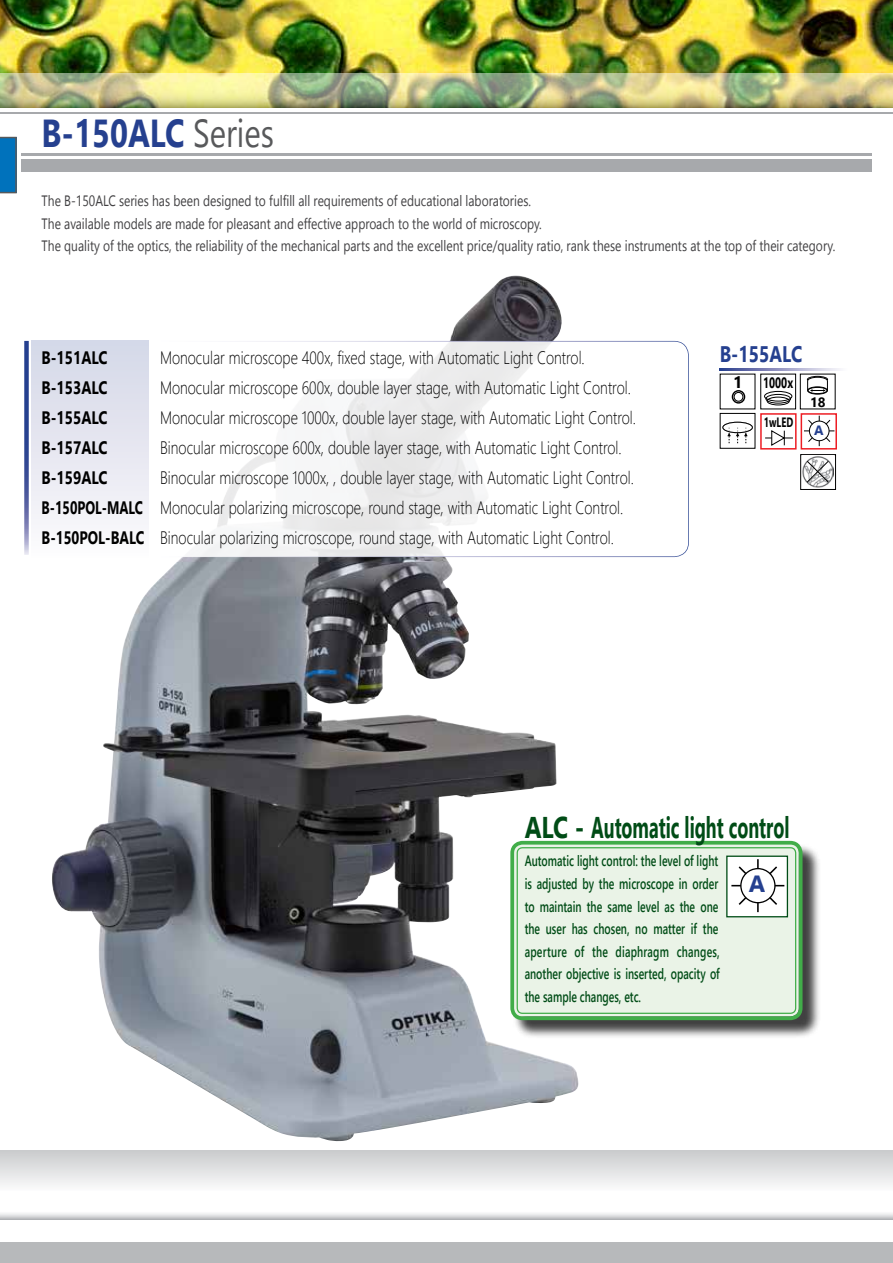
<style>
.page{position:relative;width:893px;height:1263px;background:#fff}
.page>*{position:absolute;margin:0;border:0;box-sizing:border-box;transform-origin:0 0}
.t1{font:700 39px "Segoe UI";color:#25408f;scale:.8 1}
.t2{font:700 30px "Segoe UI";color:#004c16;scale:.8 1}
.t3{font:700 23.4px "Segoe UI";color:#25408f}
.t4{font:700 22.5px "Segoe UI";color:#25408f;scale:.8 1}
.t5{font:300 18px/30px "Segoe UI";color:#000;scale:.8 1}
.t6{font:700 18px "Segoe UI";color:#000;scale:.8 1}
.t7{font:700 16.5px "Segoe UI";color:#000}
.t8{font:15px/22.5px "Segoe UI";color:#414042;scale:.8 1}
.t9{font:600 15px/22.5px "Segoe UI";color:#004c16;text-align:justify;scale:.7 1}
.t10{font:700 15px "Segoe UI";color:#000;scale:.7 1}
.t11{font:700 13.5px "Segoe UI";color:#000;scale:.69 1}
.t12{font:700 13.5px "Segoe UI";color:#000}
.t13{font:700 13.5px "Segoe UI";color:#25408f}
.s1{font-weight:400;color:#58595b}
.s2{font-weight:700}
</style>
<div class="page">
<img style="left:0;top:0;width:893px;height:73px">
<hr style="left:21px;top:154px;width:851px;height:2px;background:#a7a9ac">
<div style="left:21px;top:159px;width:851px;height:13px;background:#a7a9ac"></div>
<svg style="left:0;top:1213px;width:893px;height:6px"></svg>
<div style="left:0;top:1150px;width:893px;height:41px;background:linear-gradient(to bottom,#c9cbcc,#fbfcfc)"></div>
<img style="left:0;top:73px;width:893px;height:34px">
<hr style="left:0;top:112px;width:893px;height:1px;background:#a7a9ac">
<div style="left:0;top:1242px;width:893px;height:21px;background:#b7b9bb"></div>
<div style="left:512px;top:843px;width:309px;height:196px;background:#000;opacity:.75"></div>
<div style="left:514px;top:845px;width:285px;height:171px;background:#eaf3e7;border-radius:9px"></div>
<div style="left:510px;top:841px;width:292px;height:179px;border:4px solid #41ad49;border-radius:10px"></div>
<div style="left:517px;top:847px;width:279px;height:167px;border:1px solid #41ad49;border-radius:5px"></div>
<svg style="left:0;top:137px;width:17px;height:56px"></svg>
<img style="left:51px;top:276px;width:530px;height:865px">
<div style="left:726px;top:855px;width:62px;height:62px;background:#fff;border:1px solid #004c16"></div>
<hr style="left:731px;top:885px;width:53px;height:1px;background:#000">
<svg style="left:737px;top:866px;width:42px;height:39px"></svg>
<hr style="left:757px;top:859px;width:2px;height:53px;background:#000">
<div style="left:741px;top:869px;width:34px;height:34px;background:#fff;border-radius:50%"></div>
<div style="left:740px;top:868px;width:36px;height:35px;border:1px solid #000;border-radius:50%"></div>
<svg style="left:24px;top:341px;width:5px;height:214px"></svg>
<div style="left:32px;top:341px;width:117px;height:216px;background:linear-gradient(to bottom,#d4d7e7,#fbfafc)"></div>
<div style="left:800px;top:454px;width:36px;height:36px;border:1px solid #000"></div>
<img style="left:802px;top:455px;width:31px;height:32px">
<svg style="left:806px;top:460px;width:23px;height:23px"></svg>
<div style="left:801px;top:413px;width:36px;height:37px;border:2px solid #ed1d24"></div>
<hr style="left:804px;top:430px;width:30px;height:1px;background:#000">
<svg style="left:807px;top:419px;width:24px;height:24px"></svg>
<hr style="left:819px;top:416px;width:1px;height:30px;background:#000">
<div style="left:809px;top:421px;width:20px;height:20px;background:#fff;border-radius:50%"></div>
<div style="left:809px;top:421px;width:20px;height:20px;border:1px solid #000;border-radius:50%"></div>
<div style="left:764px;top:391px;width:28px;height:10px;border:1px solid #000;border-radius:50%"></div>
<div style="left:766px;top:394px;width:25px;height:9px;border:1px solid #000;border-radius:50%"></div>
<div style="left:767px;top:397px;width:22px;height:8px;border:1px solid #000;border-radius:50%"></div>
<div style="left:807px;top:387px;width:21px;height:7px;border:1px solid #000;border-radius:50%"></div>
<svg style="left:720px;top:369px;width:120px;height:23px"></svg>
<div style="left:720px;top:413px;width:35px;height:36px;border:1px solid #000"></div>
<svg style="left:723px;top:422px;width:29px;height:11px"></svg>
<div style="left:722px;top:422px;width:31px;height:11px;border:1px solid #000;border-radius:50%"></div>
<svg style="left:727px;top:427px;width:21px;height:16px"></svg>
<div style="left:760px;top:413px;width:37px;height:37px;border:2px solid #ed1d24"></div>
<svg style="left:765px;top:430px;width:28px;height:16px"></svg>
<svg style="left:148px;top:340px;width:541px;height:218px"></svg>
<div style="left:732px;top:390px;width:13px;height:14px;border:1px solid #000;border-radius:50%"></div>
<div style="left:734px;top:392px;width:9px;height:10px;border:1px solid #000;border-radius:50%"></div>
<h1 class="t1" style="left:42px;top:102px;width:292px">B-150ALC <span class="s1">Series</span></h1>
<p class="t8" style="left:42px;top:189px;width:994px">The B-150ALC series has been designed to fulfill all requirements of educational laboratories.<br>The available models are made for pleasant and effective approach to the world of microscopy.<br>The quality of the optics, the reliability of the mechanical parts and the excellent price/quality ratio, rank these instruments at the top of their category.</p>
<p class="t6" style="left:42px;top:343px;width:84px">B-151ALC</p>
<p class="t5" style="left:160px;top:341px;width:532px">Monocular microscope 400x, fixed stage, with Automatic Light Control.</p>
<p class="t6" style="left:42px;top:373px;width:84px">B-153ALC</p>
<p class="t5" style="left:160px;top:371px;width:590px">Monocular microscope 600x, double layer stage, with Automatic Light Control.</p>
<p class="t6" style="left:42px;top:403px;width:84px">B-155ALC</p>
<p class="t5" style="left:160px;top:401px;width:596px">Monocular microscope 1000x, double layer stage, with Automatic Light Control.</p>
<p class="t6" style="left:42px;top:433px;width:84px">B-157ALC</p>
<p class="t5" style="left:160px;top:431px;width:578px">Binocular microscope 600x, double layer stage, with Automatic Light Control.</p>
<p class="t6" style="left:42px;top:463px;width:84px">B-159ALC</p>
<p class="t5" style="left:42px;top:461px;width:742px;text-indent:118px">Binocular microscope 1000x, , double layer stage, with Automatic Light Control.<br><span class="s2">B-150POL-MALC</span> Monocular polarizing microscope, round stage, with Automatic Light Control.<br><span class="s2">B-150POL-BALC</span> Binocular polarizing microscope, round stage, with Automatic Light Control.</p>
<p class="t4" style="left:720px;top:335px;width:105px">B-155ALC</p>
<p class="t7" style="left:733px;top:369px;width:11px">1</p>
<p class="t10" style="left:763px;top:370px;width:44px">1000x</p>
<p class="t11" style="left:764px;top:412px;width:44px">1wLED</p>
<p class="t12" style="left:810px;top:391px;width:17px">18</p>
<p class="t13" style="left:814px;top:419px;width:11px">A</p>
<h2 class="t2" style="left:525px;top:803px;width:332px">ALC - Automatic light control</h2>
<p class="t9" style="left:525px;top:850px;width:280px">Automatic light control: the level of light is adjusted by the microscope in order to maintain the same level as the one the user has chosen, no matter if the aperture of the diaphragm changes, another objective is inserted, opacity of the sample changes, etc.</p>
<p class="t3" style="left:749px;top:865px;width:18px">A</p>
</div>
